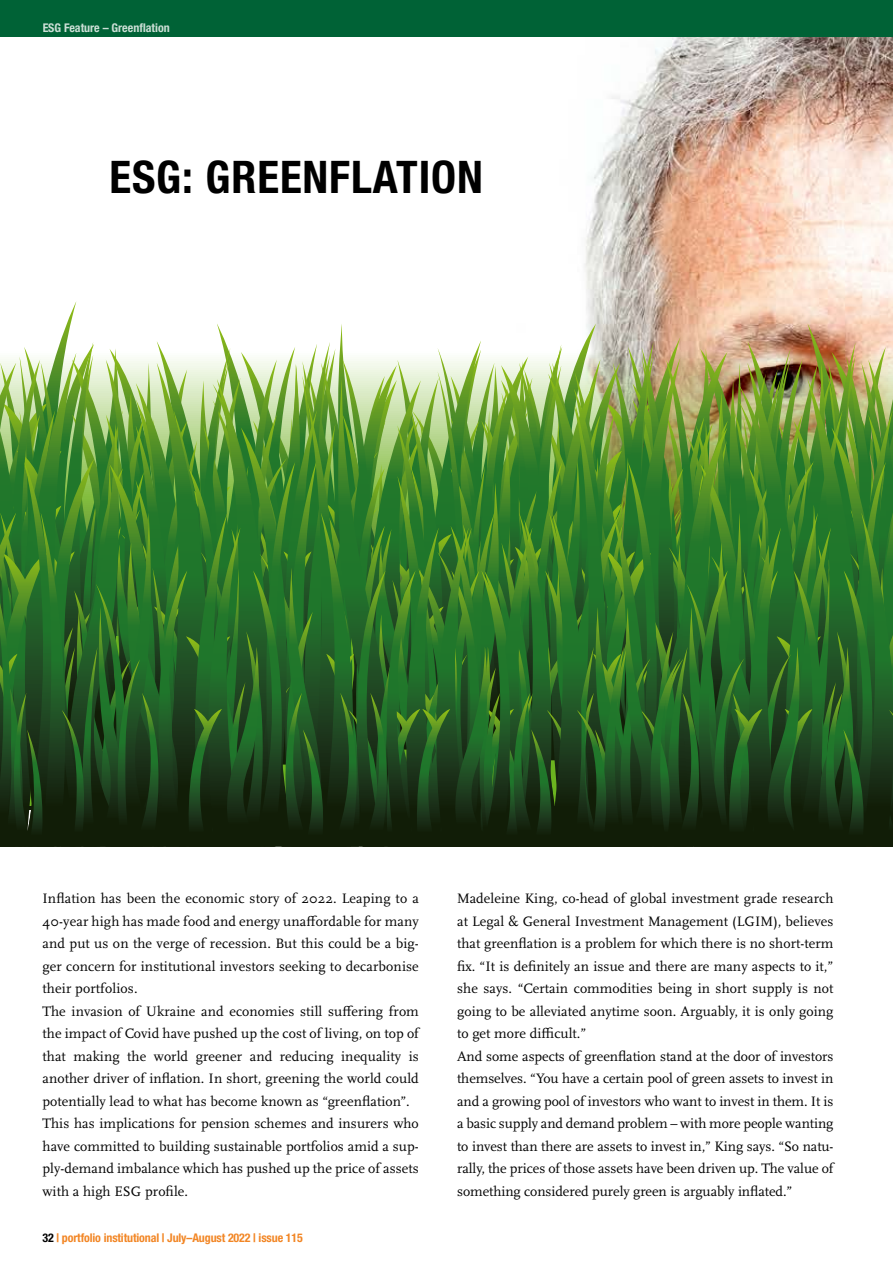
<style>
.page{position:relative;width:893px;height:1263px;background:#fff}
.page>*{position:absolute;margin:0;border:0;box-sizing:border-box;transform-origin:0 0}
.t1{font:700 condensed 45px "Helvetica Neue LT Pro";letter-spacing:.02em;color:#000}
.t2{font:14.25px/22.5px "Scala OT";letter-spacing:.005em;color:#000}
.t3{font:700 condensed 12px "Helvetica Neue LT Pro";letter-spacing:-.01em;color:#f28625}
.t4{font:700 condensed 12px "Helvetica Neue LT Pro";color:#fff}
.s1{color:#000}
</style>
<div class="page">
<img style="left:0;top:36px;width:893px;height:226px">
<svg style="left:584px;top:262px;width:309px;height:39px;background:#edd2bf"></svg>
<svg style="left:0;top:301px;width:893px;height:546px;background:#4f7e41"></svg>
<div style="left:0;top:0;width:893px;height:36px;background:#006236"></div>
<p class="t4" style="left:43px;top:20px;width:129px">ESG Feature – Greenflation</p>
<h1 class="t1" style="left:109px;top:150px;width:375px">ESG: GREENFLATION</h1>
<p class="t2" style="left:43px;top:887px;width:378px">Inflation has been the economic story of 2022. Leaping to a 40-year high has made food and energy unaffordable for many and put us on the verge of recession. But this could be a big&shy;ger concern for institutional investors seeking to decarbonise their portfolios.<br>The invasion of Ukraine and economies still suffering from the impact of Covid have pushed up the cost of living, on top of that making the world greener and reducing inequality is another driver of inflation. In short, greening the world could potentially lead to what has become known as “greenflation”.<br>This has implications for pension schemes and insurers who have committed to building sustainable portfolios amid a sup&shy;ply-demand imbalance which has pushed up the price of assets with a high ESG profile.</p>
<p class="t2" style="left:457px;top:887px;width:378px">Madeleine King, co-head of global investment grade research at Legal &amp; General Investment Management (LGIM), believes that greenflation is a problem for which there is no short-term fix. “It is definitely an issue and there are many aspects to it,” she says. “Certain commodities being in short supply is not going to be alleviated anytime soon. Arguably, it is only going to get more difficult.”<br>And some aspects of greenflation stand at the door of investors themselves. “You have a certain pool of green assets to invest in and a growing pool of investors who want to invest in them. It is a basic supply and demand problem – with more people wanting to invest than there are assets to invest in,” King says. “So natu&shy;rally, the prices of those assets have been driven up. The value of something considered purely green is arguably inflated.”</p>
<p class="t3" style="left:43px;top:1230px;width:262px"><span class="s1">32</span> | portfolio institutional | July–August 2022 | issue 115</p>
</div>
